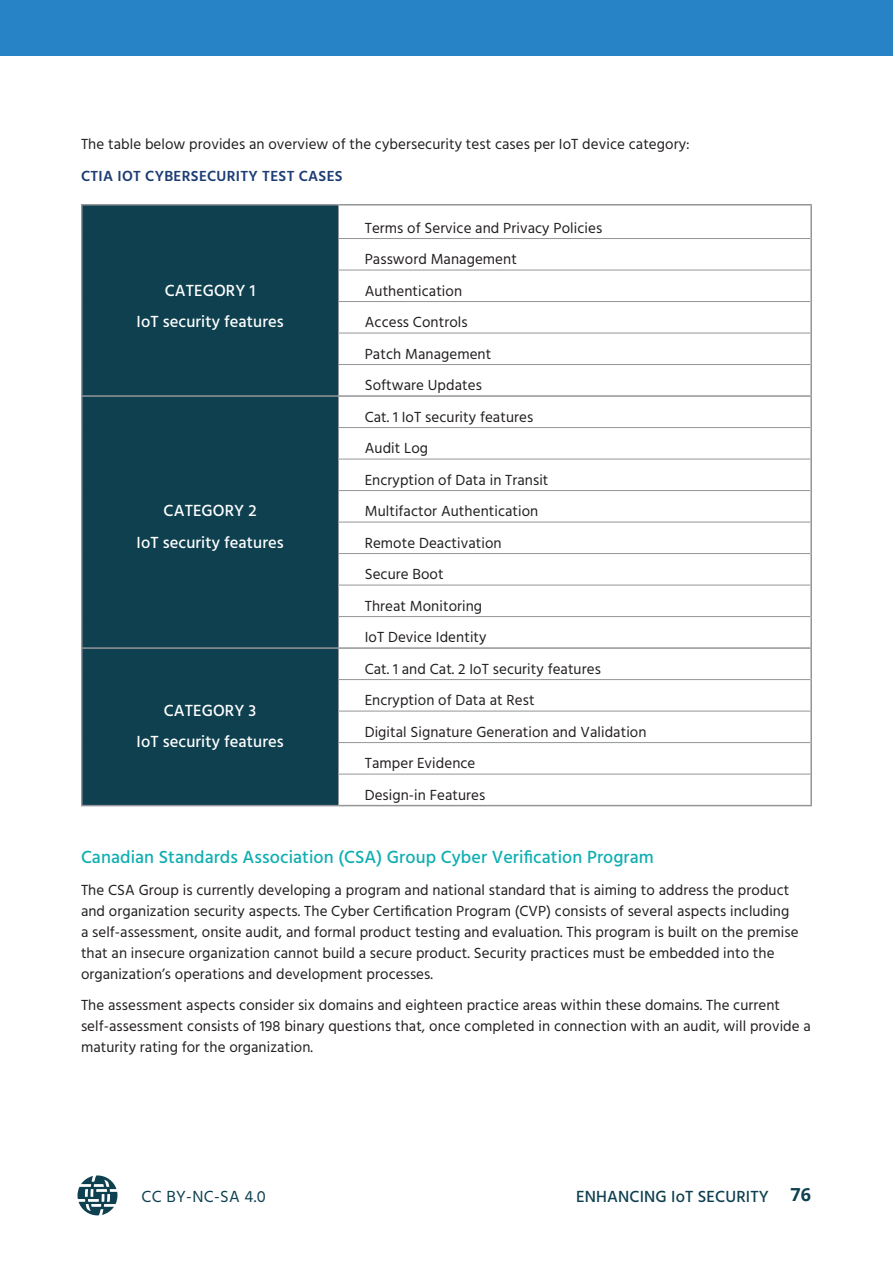
<style>
.page{position:relative;width:893px;height:1263px;background:#fff}
.page>*{position:absolute;margin:0;border:0;box-sizing:border-box;transform-origin:0 0}
.Heading_4{font:500 18px "Hind";letter-spacing:.005em;color:#10aeb1}
.Normal_wrd_1{font:500 16.5px "Hind";letter-spacing:.005em;color:#fff}
.t1{font:500 16.5px "Hind";letter-spacing:.01em;color:#0e4050}
.t2{font:16.5px "Hind";letter-spacing:.02em;color:#0e4050}
.Normal_wrd_1-2{font:15px/21px "Hind";letter-spacing:.005em;color:#231f20}
.Figure_Title{font:600 15px "Hind";letter-spacing:.02em;color:#1d3d73}
.s1{font-family:"Open Sans";font-weight:700;font-size:18px}
</style>
<div class="page">
<svg style="left:78px;top:1175px;width:39px;height:40px"></svg>
<div style="left:0;top:0;width:893px;height:56px;background:#2783c5"></div>
<div style="left:82px;top:206px;width:256px;height:599px;background:#0e4050"></div>
<svg style="left:339px;top:269px;width:471px;height:536px"></svg>
<svg style="left:339px;top:397px;width:471px;height:250px"></svg>
<hr style="left:81px;top:204px;width:257px;height:2px;background:#939598">
<hr style="left:81px;top:206px;width:1px;height:33px;background:#939598">
<hr style="left:81px;top:239px;width:1px;height:31px;background:#939598">
<hr style="left:81px;top:270px;width:1px;height:32px;background:#939598">
<hr style="left:81px;top:302px;width:1px;height:31px;background:#939598">
<hr style="left:81px;top:333px;width:1px;height:32px;background:#939598">
<hr style="left:81px;top:365px;width:1px;height:30px;background:#939598">
<hr style="left:338px;top:204px;width:474px;height:2px;background:#939598">
<hr style="left:810px;top:206px;width:2px;height:33px;background:#939598">
<hr style="left:810px;top:239px;width:2px;height:31px;background:#939598">
<hr style="left:810px;top:270px;width:2px;height:32px;background:#939598">
<hr style="left:810px;top:302px;width:2px;height:31px;background:#939598">
<hr style="left:810px;top:333px;width:2px;height:32px;background:#939598">
<hr style="left:338px;top:206px;width:1px;height:32px;background:#939598">
<hr style="left:338px;top:238px;width:472px;height:1px;background:#939598">
<hr style="left:338px;top:239px;width:1px;height:31px;background:#939598">
<hr style="left:338px;top:270px;width:472px;height:1px;background:#939598">
<hr style="left:338px;top:270px;width:1px;height:31px;background:#939598">
<hr style="left:338px;top:301px;width:472px;height:1px;background:#939598">
<hr style="left:338px;top:302px;width:1px;height:31px;background:#939598">
<hr style="left:338px;top:333px;width:472px;height:1px;background:#939598">
<hr style="left:338px;top:333px;width:1px;height:31px;background:#939598">
<hr style="left:338px;top:364px;width:472px;height:1px;background:#939598">
<hr style="left:338px;top:365px;width:1px;height:30px;background:#939598">
<hr style="left:810px;top:365px;width:2px;height:30px;background:#939598">
<hr style="left:81px;top:395px;width:257px;height:2px;background:#939598">
<hr style="left:81px;top:397px;width:1px;height:31px;background:#939598">
<hr style="left:81px;top:428px;width:1px;height:31px;background:#939598">
<hr style="left:81px;top:459px;width:1px;height:32px;background:#939598">
<hr style="left:81px;top:491px;width:1px;height:31px;background:#939598">
<hr style="left:81px;top:522px;width:1px;height:32px;background:#939598">
<hr style="left:81px;top:554px;width:1px;height:31px;background:#939598">
<hr style="left:81px;top:585px;width:1px;height:32px;background:#939598">
<hr style="left:81px;top:617px;width:1px;height:30px;background:#939598">
<hr style="left:338px;top:395px;width:474px;height:2px;background:#939598">
<hr style="left:810px;top:397px;width:2px;height:31px;background:#939598">
<hr style="left:810px;top:428px;width:2px;height:31px;background:#939598">
<hr style="left:810px;top:459px;width:2px;height:32px;background:#939598">
<hr style="left:810px;top:491px;width:2px;height:31px;background:#939598">
<hr style="left:810px;top:522px;width:2px;height:32px;background:#939598">
<hr style="left:810px;top:554px;width:2px;height:31px;background:#939598">
<hr style="left:810px;top:585px;width:2px;height:32px;background:#939598">
<hr style="left:338px;top:397px;width:1px;height:30px;background:#939598">
<hr style="left:338px;top:427px;width:472px;height:1px;background:#939598">
<hr style="left:338px;top:428px;width:1px;height:31px;background:#939598">
<hr style="left:338px;top:459px;width:472px;height:1px;background:#939598">
<hr style="left:338px;top:459px;width:1px;height:31px;background:#939598">
<hr style="left:338px;top:490px;width:472px;height:1px;background:#939598">
<hr style="left:338px;top:491px;width:1px;height:31px;background:#939598">
<hr style="left:338px;top:522px;width:472px;height:1px;background:#939598">
<hr style="left:338px;top:522px;width:1px;height:31px;background:#939598">
<hr style="left:338px;top:553px;width:472px;height:1px;background:#939598">
<hr style="left:338px;top:554px;width:1px;height:31px;background:#939598">
<hr style="left:338px;top:585px;width:472px;height:1px;background:#939598">
<hr style="left:338px;top:585px;width:1px;height:31px;background:#939598">
<hr style="left:338px;top:616px;width:472px;height:1px;background:#939598">
<hr style="left:338px;top:617px;width:1px;height:30px;background:#939598">
<hr style="left:810px;top:617px;width:2px;height:30px;background:#939598">
<hr style="left:81px;top:647px;width:257px;height:2px;background:#939598">
<hr style="left:81px;top:649px;width:1px;height:31px;background:#939598">
<hr style="left:81px;top:680px;width:1px;height:31px;background:#939598">
<hr style="left:81px;top:711px;width:1px;height:32px;background:#939598">
<hr style="left:81px;top:743px;width:1px;height:31px;background:#939598">
<hr style="left:81px;top:774px;width:1px;height:31px;background:#939598">
<hr style="left:81px;top:805px;width:257px;height:1px;background:#939598">
<hr style="left:338px;top:647px;width:474px;height:2px;background:#939598">
<hr style="left:810px;top:649px;width:2px;height:31px;background:#939598">
<hr style="left:810px;top:680px;width:2px;height:31px;background:#939598">
<hr style="left:810px;top:711px;width:2px;height:32px;background:#939598">
<hr style="left:810px;top:743px;width:2px;height:31px;background:#939598">
<hr style="left:810px;top:774px;width:2px;height:31px;background:#939598">
<hr style="left:338px;top:805px;width:474px;height:1px;background:#939598">
<hr style="left:338px;top:649px;width:1px;height:30px;background:#939598">
<hr style="left:338px;top:679px;width:472px;height:1px;background:#939598">
<hr style="left:338px;top:680px;width:1px;height:31px;background:#939598">
<hr style="left:338px;top:711px;width:472px;height:1px;background:#939598">
<hr style="left:338px;top:711px;width:1px;height:31px;background:#939598">
<hr style="left:338px;top:742px;width:472px;height:1px;background:#939598">
<hr style="left:338px;top:743px;width:1px;height:31px;background:#939598">
<hr style="left:338px;top:774px;width:472px;height:1px;background:#939598">
<hr style="left:338px;top:774px;width:1px;height:31px;background:#939598">
<p class="Normal_wrd_1-2" style="left:81px;top:135px;width:610px">The table below provides an overview of the cybersecurity test cases per IoT device category:</p>
<p class="Figure_Title" style="left:81px;top:165px;width:263px">CTIA IOT CYBERSECURITY TEST CASES</p>
<p class="Normal_wrd_1" style="left:165px;top:279px;width:92px">CATEGORY 1</p>
<p class="Normal_wrd_1" style="left:137px;top:310px;width:149px">IoT security features</p>
<p class="Normal_wrd_1" style="left:164px;top:499px;width:94px">CATEGORY 2</p>
<p class="Normal_wrd_1" style="left:137px;top:531px;width:149px">IoT security features</p>
<p class="Normal_wrd_1" style="left:164px;top:699px;width:94px">CATEGORY 3</p>
<p class="Normal_wrd_1" style="left:137px;top:730px;width:149px">IoT security features</p>
<p class="Normal_wrd_1-2" style="left:365px;top:218px;width:239px">Terms of Service and Privacy Policies</p>
<p class="Normal_wrd_1-2" style="left:365px;top:250px;width:154px">Password Management</p>
<p class="Normal_wrd_1-2" style="left:365px;top:281px;width:99px">Authentication</p>
<p class="Normal_wrd_1-2" style="left:365px;top:313px;width:104px">Access Controls</p>
<p class="Normal_wrd_1-2" style="left:365px;top:344px;width:128px">Patch Management</p>
<p class="Normal_wrd_1-2" style="left:365px;top:376px;width:119px">Software Updates</p>
<p class="Normal_wrd_1-2" style="left:365px;top:407px;width:170px">Cat. 1 IoT security features</p>
<p class="Normal_wrd_1-2" style="left:365px;top:439px;width:65px">Audit Log</p>
<p class="Normal_wrd_1-2" style="left:365px;top:470px;width:185px">Encryption of Data in Transit</p>
<p class="Normal_wrd_1-2" style="left:365px;top:502px;width:175px">Multifactor Authentication</p>
<p class="Normal_wrd_1-2" style="left:365px;top:533px;width:138px">Remote Deactivation</p>
<p class="Normal_wrd_1-2" style="left:365px;top:565px;width:80px">Secure Boot</p>
<p class="Normal_wrd_1-2" style="left:365px;top:596px;width:119px">Threat Monitoring</p>
<p class="Normal_wrd_1-2" style="left:365px;top:628px;width:123px">IoT Device Identity</p>
<p class="Normal_wrd_1-2" style="left:365px;top:659px;width:238px">Cat. 1 and Cat. 2 IoT security features</p>
<p class="Normal_wrd_1-2" style="left:365px;top:691px;width:171px">Encryption of Data at Rest</p>
<p class="Normal_wrd_1-2" style="left:365px;top:722px;width:283px">Digital Signature Generation and Validation</p>
<p class="Normal_wrd_1-2" style="left:365px;top:754px;width:112px">Tamper Evidence</p>
<p class="Normal_wrd_1-2" style="left:365px;top:785px;width:122px">Design-in Features</p>
<p class="Heading_4" style="left:81px;top:845px;width:574px">Canadian Standards Association (CSA) Group Cyber Verification Program</p>
<p class="Normal_wrd_1-2" style="left:81px;top:880px;width:719px">The CSA Group is currently developing a program and national standard that is aiming to address the product and organization security aspects. The Cyber Certification Program (CVP) consists of several aspects including a self-assessment, onsite audit, and formal product testing and evaluation. This program is built on the premise that an insecure organization cannot build a secure product. Security practices must be embedded into the organization’s operations and development processes.</p>
<p class="Normal_wrd_1-2" style="left:81px;top:996px;width:731px">The assessment aspects consider six domains and eighteen practice areas within these domains. The current self-assessment consists of 198 binary questions that, once completed in connection with an audit, will provide a maturity rating for the organization.</p>
<p class="t2" style="left:142px;top:1185px;width:126px">CC BY-NC-SA 4.0</p>
<p class="t1" style="left:576px;top:1185px;width:236px">ENHANCING IoT SECURITY <span class="s1">76</span></p>
</div>
